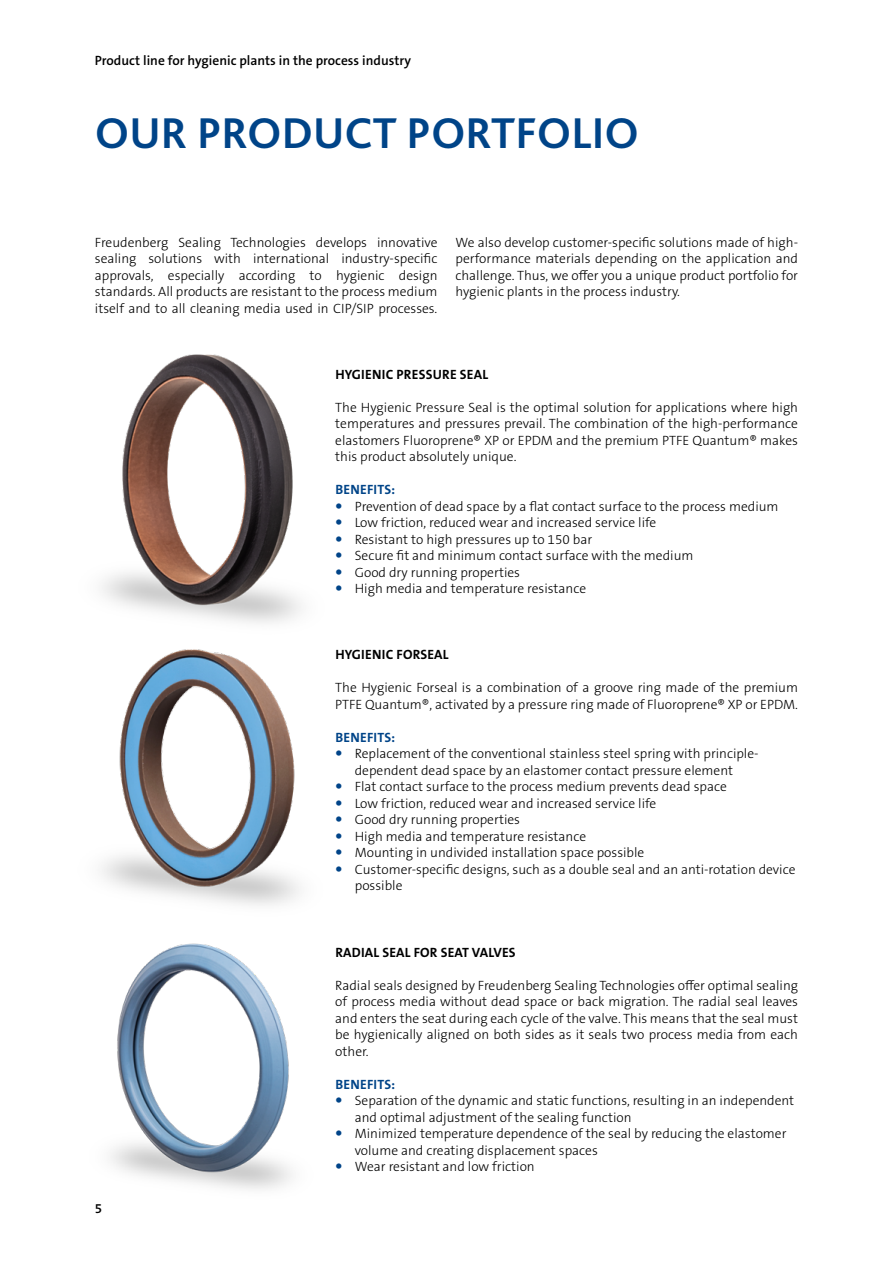
<style>
.page{position:relative;width:893px;height:1263px;background:#fff}
.page>*{position:absolute;margin:0;border:0;box-sizing:border-box;transform-origin:0 0}
.t1{font:700 45px "Bliss 2";color:#048}
.t2{font:300 13.5px/16.5px "The Sans B W3";color:#000;text-align:justify}
.t3{font:700 13.5px "The Sans B W7";letter-spacing:.015em;color:#000}
.t4{font:600 13.5px "The Sans B W6";color:#000}
.t5{font:700 13.5px "The Sans B W7";letter-spacing:.015em;color:#048}
</style>
<div class="page">
<img style="left:102px;top:354px;width:191px;height:241px">
<img style="left:110px;top:945px;width:182px;height:244px">
<img style="left:102px;top:595px;width:199px;height:350px">
<p class="t4" style="left:95px;top:52px;width:318px">Product line for hygienic plants in the process industry</p>
<h1 class="t1" style="left:95px;top:105px;width:546px">OUR PRODUCT PORTFOLIO</h1>
<p class="t2" style="left:95px;top:234px;width:344px">Freudenberg Sealing Technologies develops innovative sealing solutions with international industry-specific approvals, especially according to hygienic design standards. All products are resistant to the process medium itself and to all cleaning media used in CIP/SIP processes.</p>
<p class="t2" style="left:455px;top:234px;width:344px">We also develop customer-specific solutions made of high&shy;performance materials depending on the application and challenge. Thus, we offer you a unique product portfolio for hygienic plants in the process industry.</p>
<p class="t3" style="left:335px;top:366px;width:154px">HYGIENIC PRESSURE SEAL</p>
<p class="t2" style="left:335px;top:399px;width:464px">The Hygienic Pressure Seal is the optimal solution for applications where high temperatures and pressures prevail. The combination of the high-performance elastomers Fluoroprene® XP or EPDM and the premium PTFE Quantum® makes this product absolutely unique.</p>
<p class="t5" style="left:335px;top:481px;width:61px">BENEFITS:</p>
<p class="t2" style="left:355px;top:498px;width:425px;text-align:left">Prevention of dead space by a flat contact surface to the process medium Low friction, reduced wear and increased service life<br>Resistant to high pressures up to 150 bar<br>Secure fit and minimum contact surface with the medium<br>Good dry running properties<br>High media and temperature resistance</p>
<p class="t3" style="left:335px;top:646px;width:115px">HYGIENIC FORSEAL</p>
<p class="t2" style="left:335px;top:680px;width:464px">The Hygienic Forseal is a combination of a groove ring made of the premium<br>PTFE Quantum®, activated by a pressure ring made of Fluoroprene® XP or EPDM.</p>
<p class="t5" style="left:335px;top:729px;width:61px">BENEFITS:</p>
<p class="t2" style="left:355px;top:746px;width:442px;text-align:left">Replacement of the conventional stainless steel spring with principle&shy;dependent dead space by an elastomer contact pressure element<br>Flat contact surface to the process medium prevents dead space<br>Low friction, reduced wear and increased service life<br>Good dry running properties<br>High media and temperature resistance<br>Mounting in undivided installation space possible<br>Customer-specific designs, such as a double seal and an anti-rotation device possible</p>
<p class="t4" style="left:95px;top:1200px;width:9px">5</p>
<p class="t3" style="left:335px;top:943px;width:182px">RADIAL SEAL FOR SEAT VALVES</p>
<p class="t2" style="left:335px;top:977px;width:464px">Radial seals designed by Freudenberg Sealing Technologies offer optimal sealing of process media without dead space or back migration. The radial seal leaves and enters the seat during each cycle of the valve. This means that the seal must be hygienically aligned on both sides as it seals two process media from each other.</p>
<p class="t5" style="left:335px;top:1075px;width:61px">BENEFITS:</p>
<p class="t2" style="left:355px;top:1092px;width:441px;text-align:left">Separation of the dynamic and static functions, resulting in an independent and optimal adjustment of the sealing function<br>Minimized temperature dependence of the seal by reducing the elastomer volume and creating displacement spaces<br>Wear resistant and low friction</p>
</div>
